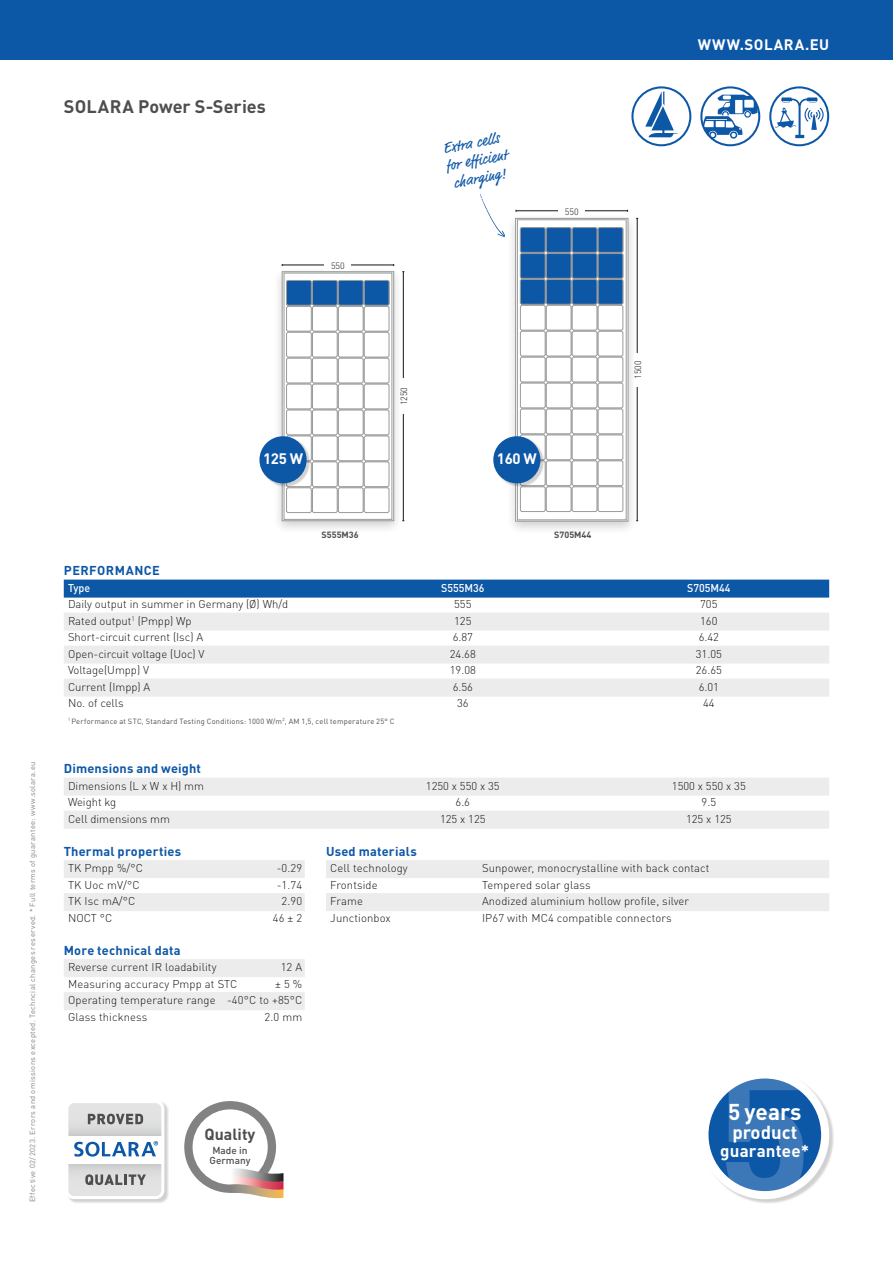
<style>
.page{position:relative;width:893px;height:1263px;background:#fff}
.page>*{position:absolute;margin:0;border:0;box-sizing:border-box;transform-origin:0 0}
.t1{font:700 22.65px "DIN Pro";letter-spacing:-.005em;color:#fff}
.t2{font:700 18.6px "DIN Pro";color:#fff}
.t3{font:700 18px "DIN Pro";letter-spacing:.005em;color:#4e4e4d}
.t4{font:700 16.95px "DIN Pro";letter-spacing:.01em;color:#fff}
.t5{font:700 15.9px "DIN";color:#4e4e4d}
.t6{font:15px/18px "Market Pro";color:#0d57a7;text-align:center}
.t7{font:700 15px "DIN Pro";letter-spacing:.055em;color:#fff}
.t8{font:700 15px "DIN Pro";letter-spacing:.03em;color:#fff}
.t9{font:700 12.75px "DIN Pro";letter-spacing:.015em;color:#0d57a7}
.t10{font:700 12.75px "DIN Pro";letter-spacing:.035em;color:#0d57a7}
.t11{font:300 11.25px/16.5px "DIN Pro";letter-spacing:.005em;color:#141415;text-align:justify}
.t12{font:500 11.25px "DIN Pro";color:#fff;scale:.95 1}
.t13{font:500 10.05px/10.1px "DIN";color:#4e4e4d}
.t14{font:700 9px "DIN Pro";color:#4e4e4d}
.t15{font:300 9px "DIN Pro";color:#141415}
.t16{font:7.5px "DIN Pro";letter-spacing:.045em;color:#818281}
.t17{font:7.5px "DIN Pro";letter-spacing:.025em;color:#4e4e4d}
</style>
<div class="page">
<div style="left:273px;top:266px;width:130px;height:268px;background:#141415;opacity:.2"></div>
<div style="left:0;top:0;width:893px;height:60px;background:#0d57a7"></div>
<div style="left:506px;top:213px;width:131px;height:322px;background:#141415;opacity:.2"></div>
<svg style="left:515px;top:218px;width:113px;height:304px"></svg>
<div style="left:326px;top:860px;width:503px;height:18px;background:#ececec"></div>
<div style="left:326px;top:893px;width:503px;height:18px;background:#ececec"></div>
<div style="left:64px;top:580px;width:765px;height:18px;background:#0d57a7"></div>
<div style="left:64px;top:613px;width:765px;height:18px;background:#ececec"></div>
<div style="left:64px;top:646px;width:765px;height:18px;background:#ececec"></div>
<div style="left:64px;top:679px;width:765px;height:18px;background:#ececec"></div>
<div style="left:64px;top:778px;width:765px;height:18px;background:#ececec"></div>
<div style="left:64px;top:811px;width:765px;height:18px;background:#ececec"></div>
<div style="left:64px;top:860px;width:241px;height:18px;background:#ececec"></div>
<div style="left:64px;top:893px;width:241px;height:18px;background:#ececec"></div>
<div style="left:64px;top:959px;width:241px;height:18px;background:#ececec"></div>
<div style="left:64px;top:992px;width:241px;height:18px;background:#ececec"></div>
<div style="left:260px;top:437px;width:50px;height:50px;background:#141415;opacity:.2"></div>
<div style="left:259px;top:436px;width:48px;height:47px;background:#0d57a7;border-radius:50%"></div>
<div style="left:494px;top:437px;width:50px;height:50px;background:#141415;opacity:.2"></div>
<div style="left:493px;top:436px;width:47px;height:47px;background:#0d57a7;border-radius:50%"></div>
<div style="left:66px;top:1101px;width:103px;height:103px;background:#141415;opacity:.2"></div>
<div style="left:65px;top:1100px;width:99px;height:99px;border:3px solid #fff;border-radius:7px"></div>
<svg style="left:67px;top:1101px;width:96px;height:96px"></svg>
<div style="left:701px;top:1071px;width:133px;height:133px;background:#141415;opacity:.2"></div>
<svg style="left:704px;top:1074px;width:121px;height:121px;fill:#0d57a7"></svg>
<svg style="left:726px;top:1071px;width:78px;height:128px;background:#437cba"></svg>
<div style="left:700px;top:1070px;width:129px;height:129px;border:8px solid #fff;border-radius:50%"></div>
<div style="left:184px;top:1101px;width:92px;height:92px;background:#818281;border-radius:50%"></div>
<div style="left:193px;top:1109px;width:75px;height:75px;background:#fff;border-radius:50%"></div>
<svg style="left:230px;top:1168px;width:53px;height:30px"></svg>
<svg style="left:700px;top:86px;width:60px;height:60px"></svg>
<svg style="left:631px;top:86px;width:60px;height:60px"></svg>
<svg style="left:769px;top:86px;width:60px;height:60px"></svg>
<svg style="left:480px;top:193px;width:25px;height:44px"></svg>
<svg style="left:282px;top:264px;width:112px;height:257px"></svg>
<div style="left:325px;top:262px;width:26px;height:9px;background:#fff"></div>
<hr style="left:403px;top:272px;width:1px;height:249px;background:#141415">
<div style="left:400px;top:379px;width:9px;height:35px;background:#fff"></div>
<hr style="left:637px;top:218px;width:1px;height:303px;background:#141415">
<div style="left:634px;top:353px;width:9px;height:33px;background:#fff"></div>
<hr style="left:516px;top:210px;width:112px;height:1px;background:#141415">
<div style="left:559px;top:208px;width:26px;height:9px;background:#fff"></div>
<h3 class="t3" style="left:64px;top:93px;width:204px">SOLARA Power S-Series</h3>
<p class="t15" style="left:331px;top:259px;width:15px">550</p>
<h3 class="t6" style="left:441px;top:140px;width:63px;rotate:-10deg">Extra cells for efficient charging!</h3>
<p class="t15" style="left:565px;top:204px;width:15px">550</p>
<h3 class="t7" style="left:698px;top:33px;width:133px">WWW.SOLARA.EU</h3>
<p class="t16" style="left:27px;top:1202px;width:442px;rotate:-90deg">Effective 02/2023. Errors and omissions excepted. Techncial changes reserved. * Full terms of guarantee: www.solara.eu</p>
<p class="t15" style="left:397px;top:405px;width:20px;rotate:-90deg">1250</p>
<h3 class="t8" style="left:263px;top:447px;width:42px">125 W</h3>
<h3 class="t8" style="left:497px;top:447px;width:42px">160 W</h3>
<p class="t14" style="left:322px;top:527px;width:39px">S555M36</p>
<p class="t14" style="left:554px;top:527px;width:39px">S705M44</p>
<p class="t15" style="left:631px;top:379px;width:20px;rotate:-90deg">1500</p>
<p class="t10" style="left:64px;top:561px;width:98px">PERFORMANCE</p>
<p class="t12" style="left:68px;top:579px;width:25px">Type</p>
<p class="t12" style="left:441px;top:579px;width:47px">S555M36</p>
<p class="t12" style="left:687px;top:579px;width:47px">S705M44</p>
<p class="t11" style="left:68px;top:595px;width:222px">Daily output in summer in Germany (Ø) Wh/d</p>
<p class="t11" style="left:454px;top:595px;width:19px">555</p>
<p class="t11" style="left:700px;top:595px;width:19px">705</p>
<p class="t11" style="left:68px;top:612px;width:125px">Rated output<sup>1</sup> (Pmpp) Wp</p>
<p class="t11" style="left:454px;top:612px;width:19px">125</p>
<p class="t11" style="left:700px;top:612px;width:19px">160</p>
<p class="t11" style="left:68px;top:628px;width:137px">Short-circuit current (Isc) A</p>
<p class="t11" style="left:453px;top:628px;width:22px">6.87</p>
<p class="t11" style="left:699px;top:628px;width:22px">6.42</p>
<p class="t11" style="left:68px;top:645px;width:138px">Open-circuit voltage (Uoc) V</p>
<p class="t11" style="left:450px;top:645px;width:28px">24.68</p>
<p class="t11" style="left:696px;top:645px;width:28px">31.05</p>
<p class="t11" style="left:68px;top:661px;width:83px">Voltage(Umpp) V</p>
<p class="t11" style="left:450px;top:661px;width:28px">19.08</p>
<p class="t11" style="left:696px;top:661px;width:28px">26.65</p>
<p class="t11" style="left:68px;top:678px;width:84px">Current (Impp) A</p>
<p class="t11" style="left:453px;top:678px;width:22px">6.56</p>
<p class="t11" style="left:699px;top:678px;width:22px">6.01</p>
<p class="t11" style="left:68px;top:694px;width:57px">No. of cells</p>
<p class="t11" style="left:457px;top:694px;width:13px">36</p>
<p class="t11" style="left:703px;top:694px;width:13px">44</p>
<p class="t17" style="left:68px;top:715px;width:328px"><sup>1</sup> Performance at STC, Standard Testing Conditions: 1000 W/m<sup>2</sup>, AM 1,5, cell temperature 25° C</p>
<p class="t9" style="left:64px;top:759px;width:139px">Dimensions and weight</p>
<p class="t11" style="left:68px;top:777px;width:138px">Dimensions (L x W x H) mm</p>
<p class="t11" style="left:426px;top:777px;width:75px">1250 x 550 x 35</p>
<p class="t11" style="left:672px;top:777px;width:75px">1500 x 550 x 35</p>
<p class="t11" style="left:68px;top:793px;width:50px">Weight kg</p>
<p class="t11" style="left:456px;top:793px;width:16px">6.6</p>
<p class="t11" style="left:702px;top:793px;width:16px">9.5</p>
<p class="t11" style="left:68px;top:810px;width:104px">Cell dimensions mm</p>
<p class="t11" style="left:440px;top:810px;width:47px">125 x 125</p>
<p class="t11" style="left:686px;top:810px;width:47px">125 x 125</p>
<p class="t9" style="left:64px;top:841px;width:119px">Thermal properties</p>
<p class="t11" style="left:68px;top:859px;width:76px">TK Pmpp %/°C</p>
<p class="t11" style="left:277px;top:859px;width:27px">-0.29</p>
<p class="t11" style="left:68px;top:876px;width:73px">TK Uoc mV/°C</p>
<p class="t11" style="left:277px;top:876px;width:27px">-1.74</p>
<p class="t11" style="left:68px;top:892px;width:69px">TK Isc mA/°C</p>
<p class="t11" style="left:282px;top:892px;width:22px">2.90</p>
<p class="t11" style="left:68px;top:909px;width:46px">NOCT °C</p>
<p class="t11" style="left:273px;top:909px;width:31px">46 ± 2</p>
<p class="t9" style="left:64px;top:940px;width:118px">More technical data</p>
<p class="t11" style="left:68px;top:958px;width:150px">Reverse current IR loadability</p>
<p class="t11" style="left:281px;top:958px;width:23px">12 A</p>
<p class="t11" style="left:68px;top:975px;width:171px">Measuring accuracy Pmpp at STC</p>
<p class="t11" style="left:68px;top:975px;width:236px;text-indent:207px">± 5 % Operating temperature range -40°C to +85°C Glass thickness</p>
<p class="t11" style="left:265px;top:1008px;width:39px">2.0 mm</p>
<p class="t9" style="left:326px;top:841px;width:92px">Used materials</p>
<p class="t11" style="left:330px;top:859px;width:79px">Cell technology</p>
<p class="t11" style="left:482px;top:859px;width:229px">Sunpower, monocrystalline with back contact</p>
<p class="t11" style="left:330px;top:876px;width:49px">Frontside</p>
<p class="t11" style="left:482px;top:876px;width:110px">Tempered solar glass</p>
<p class="t11" style="left:330px;top:892px;width:34px">Frame</p>
<p class="t11" style="left:482px;top:892px;width:209px">Anodized aluminium hollow profile, silver</p>
<p class="t11" style="left:330px;top:909px;width:62px">Junctionbox</p>
<p class="t11" style="left:482px;top:909px;width:191px">IP67 with MC4 compatible connectors</p>
<h3 class="t5" style="left:205px;top:1124px;width:52px">Quality</h3>
<p class="t13" style="left:210px;top:1144px;width:42px">Made in<br>Germany</p>
<h1 class="t1" style="left:728px;top:1094px;width:75px">5 years</h1>
<h2 class="t2" style="left:732px;top:1117px;width:66px">product</h2>
<h3 class="t4" style="left:720px;top:1137px;width:91px">guarantee*</h3>
</div>
